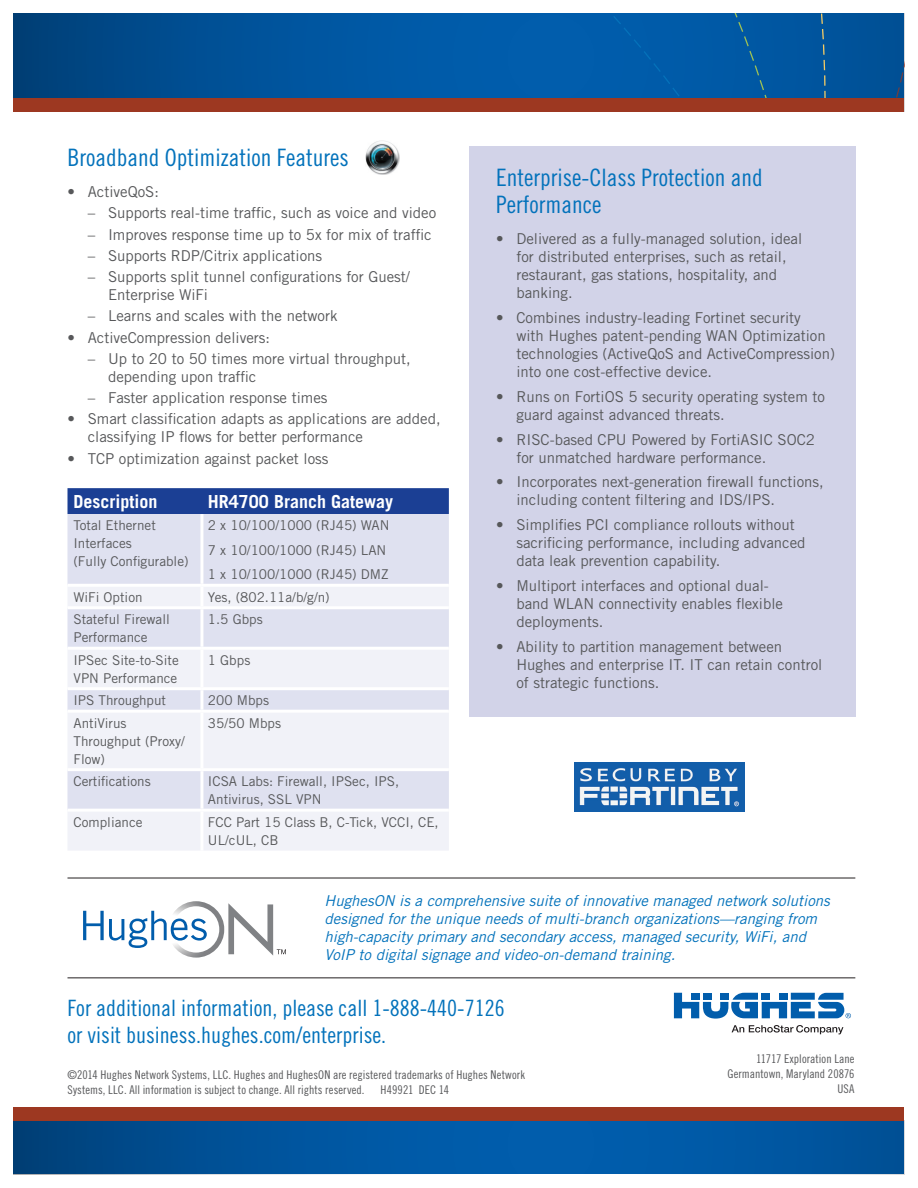
<style>
.page{position:relative;width:918px;height:1188px;background:#fff}
.page>*{position:absolute;margin:0;border:0;box-sizing:border-box;transform-origin:0 0}
.t1{font:24px/27px "Trade Gothic Cond Eighteen";color:#0372bb}
.t2{font:22.5px/27px "Trade Gothic Cond Eighteen";color:#0372bb}
.t3{font:700 18px "Trade Gothic";color:#fff}
.t4{font:15px/18px "Trade Gothic";color:#57585a}
.t5{font:italic 15px/18px "Trade Gothic";color:#0372bb}
.t6{font:13.5px/18px "Trade Gothic";color:#57585a}
.t7{font:12px/15px "Trade Gothic Cond Eighteen";letter-spacing:.005em;color:#57585a}
</style>
<div class="page">
<svg style="left:14px;top:1120px;width:890px;height:54px;background:#03539a"></svg>
<svg style="left:13px;top:14px;width:891px;height:97px;background:#00549c"></svg>
<div style="left:14px;top:98px;width:890px;height:13px;background:#9d3821"></div>
<div style="left:14px;top:1107px;width:890px;height:13px;background:#9d3821"></div>
<hr style="left:68px;top:977px;width:787px;height:1px;background:#231f20">
<hr style="left:68px;top:878px;width:787px;height:1px;background:#231f20">
<svg style="left:674px;top:993px;width:177px;height:26px"></svg>
<svg style="left:732px;top:1025px;width:111px;height:9px"></svg>
<svg style="left:83px;top:901px;width:203px;height:57px"></svg>
<div style="left:469px;top:147px;width:386px;height:570px;background:#d2d3e8"></div>
<img style="left:575px;top:763px;width:170px;height:49px">
<div style="left:68px;top:488px;width:381px;height:26px;background:#1b3f94"></div>
<div style="left:68px;top:514px;width:381px;height:70px;background:#dfe1f0"></div>
<svg style="left:68px;top:587px;width:381px;height:263px;fill:#f1f2f8"></svg>
<hr style="left:200px;top:514px;width:3px;height:70px;background:#fff">
<hr style="left:200px;top:587px;width:3px;height:19px;background:#fff">
<hr style="left:68px;top:606px;width:134px;height:3px;background:#fff">
<hr style="left:202px;top:606px;width:247px;height:3px;background:#fff">
<hr style="left:200px;top:609px;width:3px;height:38px;background:#fff">
<hr style="left:68px;top:647px;width:134px;height:3px;background:#fff">
<hr style="left:202px;top:647px;width:247px;height:3px;background:#fff">
<hr style="left:200px;top:650px;width:3px;height:37px;background:#fff">
<hr style="left:68px;top:687px;width:134px;height:3px;background:#fff">
<hr style="left:202px;top:687px;width:247px;height:3px;background:#fff">
<hr style="left:200px;top:690px;width:3px;height:20px;background:#fff">
<hr style="left:68px;top:710px;width:134px;height:3px;background:#fff">
<hr style="left:202px;top:710px;width:247px;height:3px;background:#fff">
<hr style="left:200px;top:713px;width:3px;height:55px;background:#fff">
<hr style="left:68px;top:768px;width:134px;height:3px;background:#fff">
<hr style="left:202px;top:768px;width:247px;height:3px;background:#fff">
<hr style="left:200px;top:771px;width:3px;height:38px;background:#fff">
<hr style="left:68px;top:809px;width:134px;height:3px;background:#fff">
<hr style="left:202px;top:809px;width:247px;height:3px;background:#fff">
<hr style="left:200px;top:812px;width:3px;height:39px;background:#fff">
<img style="left:365px;top:140px;width:35px;height:34px">
<h1 class="t1" style="left:68px;top:143px;width:283px">Broadband Optimization Features</h1>
<p class="t4" style="left:68px;top:183px;width:93px">• ActiveQoS:</p>
<p class="t4" style="left:88px;top:204px;width:350px">– Supports real-time traffic, such as voice and video</p>
<p class="t4" style="left:88px;top:225px;width:345px">– Improves response time up to 5x for mix of traffic</p>
<p class="t4" style="left:88px;top:246px;width:236px">– Supports RDP/Citrix applications</p>
<p class="t4" style="left:108px;top:268px;width:304px;text-indent:-20px">– Supports split tunnel configurations for Guest/<br>Enterprise WiFi</p>
<p class="t4" style="left:88px;top:307px;width:251px">– Learns and scales with the network</p>
<p class="t4" style="left:68px;top:328px;width:204px">• ActiveCompression delivers:</p>
<p class="t4" style="left:108px;top:349px;width:304px;text-indent:-20px">– Up to 20 to 50 times more virtual throughput, depending upon traffic</p>
<p class="t4" style="left:88px;top:389px;width:241px">– Faster application response times</p>
<p class="t4" style="left:88px;top:410px;width:354px;text-indent:-20px">• Smart classification adapts as applications are added, classifying IP flows for better performance</p>
<p class="t4" style="left:68px;top:449px;width:263px">• TCP optimization against packet loss</p>
<p class="t3" style="left:74px;top:491px;width:86px">Description</p>
<p class="t3" style="left:208px;top:491px;width:187px">HR4700 Branch Gateway</p>
<p class="t6" style="left:74px;top:516px;width:117px">Total Ethernet<br>Interfaces<br>(Fully Configurable)</p>
<p class="t6" style="left:208px;top:512px;width:183px;line-height:24.8px">2 x 10/100/1000 (RJ45) WAN<br>7 x 10/100/1000 (RJ45) LAN<br>1 x 10/100/1000 (RJ45) DMZ</p>
<p class="t6" style="left:74px;top:588px;width:71px">WiFi Option</p>
<p class="t6" style="left:208px;top:588px;width:123px">Yes, (802.11a/b/g/n)</p>
<p class="t6" style="left:74px;top:610px;width:98px">Stateful Firewall<br>Performance</p>
<p class="t6" style="left:208px;top:610px;width:56px">1.5 Gbps</p>
<p class="t6" style="left:74px;top:651px;width:107px">IPSec Site-to-Site<br>VPN Performance</p>
<p class="t6" style="left:208px;top:651px;width:44px">1 Gbps</p>
<p class="t6" style="left:74px;top:691px;width:94px">IPS Throughput</p>
<p class="t6" style="left:208px;top:691px;width:63px">200 Mbps</p>
<p class="t6" style="left:74px;top:714px;width:113px">AntiVirus<br>Throughput (Proxy/<br>Flow)</p>
<p class="t6" style="left:208px;top:714px;width:75px">35/50 Mbps</p>
<p class="t6" style="left:74px;top:772px;width:79px">Certifications</p>
<p class="t6" style="left:208px;top:772px;width:193px">ICSA Labs: Firewall, IPSec, IPS,<br>Antivirus, SSL VPN</p>
<p class="t6" style="left:74px;top:813px;width:71px">Compliance</p>
<p class="t6" style="left:208px;top:813px;width:232px">FCC Part 15 Class B, C-Tick, VCCI, CE,<br>UL/cUL, CB</p>
<h1 class="t1" style="left:496px;top:164px;width:268px">Enterprise-Class Protection and<br>Performance</h1>
<p class="t4" style="left:516px;top:230px;width:287px;text-indent:-20px">• Delivered as a fully-managed solution, ideal for distributed enterprises, such as retail, restaurant, gas stations, hospitality, and banking.</p>
<p class="t4" style="left:516px;top:309px;width:320px;text-indent:-20px">• Combines industry-leading Fortinet security<br>with Hughes patent-pending WAN Optimization technologies (ActiveQoS and ActiveCompression) into one cost-effective device.</p>
<p class="t4" style="left:516px;top:387px;width:310px;text-indent:-20px">• Runs on FortiOS 5 security operating system to guard against advanced threats.</p>
<p class="t4" style="left:516px;top:430px;width:300px;text-indent:-20px">• RISC-based CPU Powered by FortiASIC SOC2 for unmatched hardware performance.</p>
<p class="t4" style="left:516px;top:473px;width:309px;text-indent:-20px">• Incorporates next-generation firewall functions, including content filtering and IDS/IPS.</p>
<p class="t4" style="left:516px;top:516px;width:291px;text-indent:-20px">• Simplifies PCI compliance rollouts without sacrificing performance, including advanced data leak prevention capability.</p>
<p class="t4" style="left:516px;top:576px;width:268px;text-indent:-20px">• Multiport interfaces and optional dual&shy;band WLAN connectivity enables flexible deployments.</p>
<p class="t4" style="left:516px;top:637px;width:308px;text-indent:-20px">• Ability to partition management between<br>Hughes and enterprise IT. IT can retain control of strategic functions.</p>
<p class="t5" style="left:325px;top:892px;width:507px">HughesON is a comprehensive suite of innovative managed network solutions designed for the unique needs of multi-branch organizations—ranging from high-capacity primary and secondary access, managed security, WiFi, and VoIP to digital signage and video-on-demand training.</p>
<h2 class="t2" style="left:68px;top:995px;width:439px">For additional information, please call 1-888-440-7126 or visit business.hughes.com/enterprise.</h2>
<p class="t7" style="left:68px;top:1067px;width:459px">©2014 Hughes Network Systems, LLC. Hughes and HughesON are registered trademarks of Hughes Network<br>Systems, LLC. All information is subject to change. All rights reserved.</p>
<p class="t7" style="left:381px;top:1082px;width:70px">H49921 DEC 14</p>
<p class="t7" style="left:728px;top:1051px;width:129px;text-align:right">11717 Exploration Lane<br>Germantown, Maryland 20876<br>USA</p>
</div>
